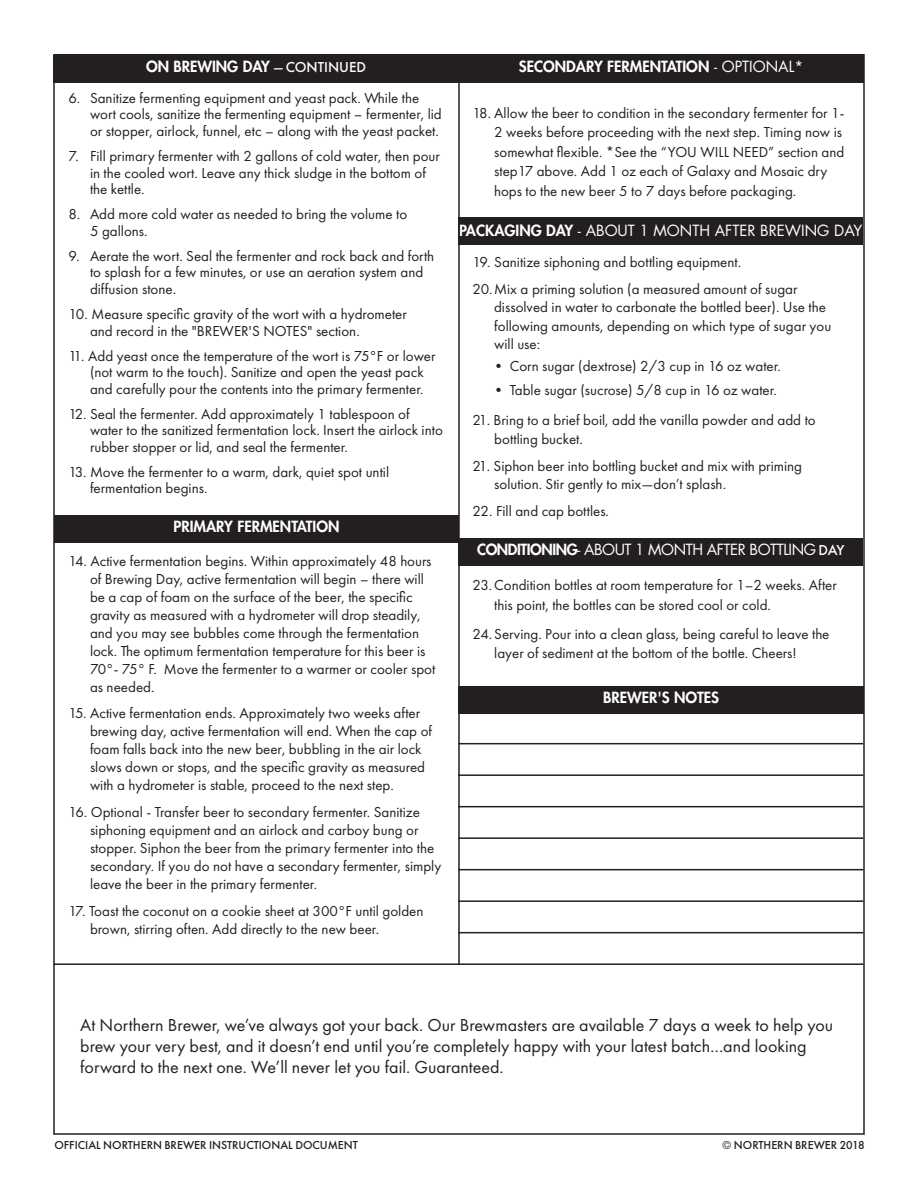
<style>
.page{position:relative;width:918px;height:1188px;background:#fff}
.page>*{position:absolute;margin:0;border:0;box-sizing:border-box;transform-origin:0 0}
.TEXT_-_Body{font:18px/21px "Futura PT";color:#231f20}
.TEXT_-_Numbered_Inst{font:15px/18px "Futura PT";color:#231f20}
.SECTION_HEADER{font:800 15px "Futura";color:#fff}
.TEXT_-_Idented_Bulle{font:15px "Futura PT";color:#231f20}
.SECTION_HEADER-2{font:15px "Futura";letter-spacing:-.03em;color:#fff}
.SECTION_HEADER-3{font:15px "Futura";color:#fff}
.COPYRIGHT__-_Flush_L{font:12px "Futura Mdm";color:#231f20}
.COPYRIGHT_-_Flush_Ri{font:12px "Futura Mdm";color:#231f20}
.s1{font-family:"Futura Mdm";font-weight:400}
.s2{font-weight:400}
.s3{font-weight:800}
.s4{font-family:"Futura Mdm"}
</style>
<div class="page">
<div style="left:54px;top:515px;width:405px;height:28px;background:#231f20"></div>
<hr style="left:458px;top:743px;width:405px;height:1px;background:#231f20">
<hr style="left:458px;top:774px;width:405px;height:2px;background:#231f20">
<hr style="left:458px;top:806px;width:405px;height:1px;background:#231f20">
<hr style="left:458px;top:837px;width:405px;height:2px;background:#231f20">
<hr style="left:458px;top:869px;width:405px;height:1px;background:#231f20">
<hr style="left:458px;top:900px;width:405px;height:2px;background:#231f20">
<hr style="left:458px;top:932px;width:405px;height:1px;background:#231f20">
<div style="left:458px;top:55px;width:406px;height:27px;background:#231f20"></div>
<div style="left:458px;top:217px;width:405px;height:28px;background:#231f20"></div>
<div style="left:458px;top:538px;width:405px;height:27px;background:#231f20"></div>
<div style="left:458px;top:686px;width:406px;height:28px;background:#231f20"></div>
<div style="left:53px;top:56px;width:406px;height:27px;background:#231f20"></div>
<hr style="left:458px;top:54px;width:2px;height:911px;background:#231f20">
<hr style="left:53px;top:963px;width:810px;height:2px;background:#231f20">
<p class="SECTION_HEADER" style="left:146px;top:57px;width:222px">ON BREWING DAY <span class="s1">— CONTINUED</span></p>
<p class="TEXT_-_Numbered_Inst" style="left:90px;top:90px;width:353px;line-height:16.5px;text-indent:-22px">6. Sanitize fermenting equipment and yeast pack. While the wort cools, sanitize the fermenting equipment – fermenter, lid or stopper, airlock, funnel, etc – along with the yeast packet.</p>
<p class="TEXT_-_Numbered_Inst" style="left:90px;top:148px;width:352px;line-height:16.5px;text-indent:-22px">7. Fill primary fermenter with 2 gallons of cold water, then pour in the cooled wort. Leave any thick sludge in the bottom of the kettle.</p>
<p class="TEXT_-_Numbered_Inst" style="left:90px;top:206px;width:319px;line-height:16.5px;text-indent:-22px">8. Add more cold water as needed to bring the volume to<br>5 gallons.</p>
<p class="TEXT_-_Numbered_Inst" style="left:90px;top:248px;width:346px;line-height:16.5px;text-indent:-22px">9. Aerate the wort. Seal the fermenter and rock back and forth to splash for a few minutes, or use an aeration system and diffusion stone.</p>
<p class="TEXT_-_Numbered_Inst" style="left:90px;top:306px;width:318px;line-height:16.5px;text-indent:-22px">10. Measure specific gravity of the wort with a hydrometer and record in the "BREWER'S NOTES" section.</p>
<p class="TEXT_-_Numbered_Inst" style="left:90px;top:347px;width:347px;line-height:16.5px;text-indent:-22px">11. Add yeast once the temperature of the wort is 75°F or lower (not warm to the touch). Sanitize and open the yeast pack and carefully pour the contents into the primary fermenter.</p>
<p class="TEXT_-_Numbered_Inst" style="left:90px;top:405px;width:354px;line-height:16.5px;text-indent:-22px">12. Seal the fermenter. Add approximately 1 tablespoon of water to the sanitized fermentation lock. Insert the airlock into rubber stopper or lid, and seal the fermenter.</p>
<p class="TEXT_-_Numbered_Inst" style="left:90px;top:464px;width:301px;line-height:16.5px;text-indent:-22px">13. Move the fermenter to a warm, dark, quiet spot until fermentation begins.</p>
<p class="SECTION_HEADER" style="left:173px;top:516px;width:168px">PRIMARY FERMENTATION</p>
<p class="TEXT_-_Numbered_Inst" style="left:90px;top:552px;width:347px;text-indent:-22px">14. Active fermentation begins. Within approximately 48 hours of Brewing Day, active fermentation will begin – there will be a cap of foam on the surface of the beer, the specific gravity as measured with a hydrometer will drop steadily, and you may see bubbles come through the fermentation lock. The optimum fermentation temperature for this beer is 70°- 75° F. Move the fermenter to a warmer or cooler spot as needed.</p>
<p class="TEXT_-_Numbered_Inst" style="left:90px;top:704px;width:344px;text-indent:-22px">15. Active fermentation ends. Approximately two weeks after brewing day, active fermentation will end. When the cap of foam falls back into the new beer, bubbling in the air lock slows down or stops, and the specific gravity as measured with a hydrometer is stable, proceed to the next step.</p>
<p class="TEXT_-_Numbered_Inst" style="left:90px;top:803px;width:353px;text-indent:-22px">16. Optional - Transfer beer to secondary fermenter. Sanitize siphoning equipment and an airlock and carboy bung or stopper. Siphon the beer from the primary fermenter into the secondary. If you do not have a secondary fermenter, simply leave the beer in the primary fermenter.</p>
<p class="TEXT_-_Numbered_Inst" style="left:90px;top:902px;width:335px;text-indent:-22px">17. Toast the coconut on a cookie sheet at 300°F until golden brown, stirring often. Add directly to the new beer.</p>
<p class="SECTION_HEADER" style="left:519px;top:56px;width:286px">SECONDARY FERMENTATION <span class="s2">- OPTIONAL*</span></p>
<p class="TEXT_-_Numbered_Inst" style="left:494px;top:103px;width:352px;line-height:19.5px;text-indent:-22px">18. Allow the beer to condition in the secondary fermenter for 1- 2 weeks before proceeding with the next step. Timing now is somewhat flexible. *See the “YOU WILL NEED” section and step17 above. Add 1 oz each of Galaxy and Mosaic dry hops to the new beer 5 to 7 days before packaging.</p>
<p class="SECTION_HEADER-3" style="left:459px;top:220px;width:405px"><span class="s3">PACKAGING DAY</span> - ABOUT 1 MONTH AFTER BREWING DAY</p>
<p class="TEXT_-_Numbered_Inst" style="left:473px;top:253px;width:270px">19. Sanitize siphoning and bottling equipment.</p>
<p class="TEXT_-_Numbered_Inst" style="left:494px;top:280px;width:339px;line-height:18.5px;text-indent:-22px">20.Mix a priming solution (a measured amount of sugar dissolved in water to carbonate the bottled beer). Use the following amounts, depending on which type of sugar you will use:</p>
<p class="TEXT_-_Idented_Bulle" style="left:491px;top:357px;width:291px">• Corn sugar (dextrose) 2/3 cup in 16 oz water.</p>
<p class="TEXT_-_Idented_Bulle" style="left:491px;top:381px;width:287px">• Table sugar (sucrose) 5/8 cup in 16 oz water.</p>
<p class="TEXT_-_Numbered_Inst" style="left:494px;top:411px;width:323px;line-height:18.5px;text-indent:-22px">21. Bring to a brief boil, add the vanilla powder and add to bottling bucket.</p>
<p class="TEXT_-_Numbered_Inst" style="left:494px;top:456px;width:309px;line-height:18.5px;text-indent:-22px">21. Siphon beer into bottling bucket and mix with priming solution. Stir gently to mix—don’t splash.</p>
<p class="TEXT_-_Numbered_Inst" style="left:473px;top:502px;width:138px">22. Fill and cap bottles.</p>
<p class="SECTION_HEADER-2" style="left:477px;top:539px;width:369px"><span class="s3">CONDITIONING</span>- ABOUT 1 MONTH AFTER BOTTLING <span class="s4">DAY</span></p>
<p class="TEXT_-_Numbered_Inst" style="left:494px;top:575px;width:344px;line-height:19.8px;text-indent:-22px">23.Condition bottles at room temperature for 1–2 weeks. After this point, the bottles can be stored cool or cold.</p>
<p class="TEXT_-_Numbered_Inst" style="left:494px;top:624px;width:337px;line-height:19.8px;text-indent:-22px">24.Serving. Pour into a clean glass, being careful to leave the layer of sediment at the bottom of the bottle. Cheers!</p>
<p class="SECTION_HEADER" style="left:603px;top:687px;width:118px">BREWER'S NOTES</p>
<p class="TEXT_-_Body" style="left:80px;top:1015px;width:755px">At Northern Brewer, we’ve always got your back. Our Brewmasters are available 7 days a week to help you brew your very best, and it doesn’t end until you’re completely happy with your latest batch…and looking forward to the next one. We’ll never let you fail. Guaranteed.</p>
<p class="COPYRIGHT__-_Flush_L" style="left:54px;top:1137px;width:305px">OFFICIAL NORTHERN BREWER INSTRUCTIONAL DOCUMENT</p>
<p class="COPYRIGHT_-_Flush_Ri" style="left:722px;top:1137px;width:144px">© NORTHERN BREWER 2018</p>
</div>
